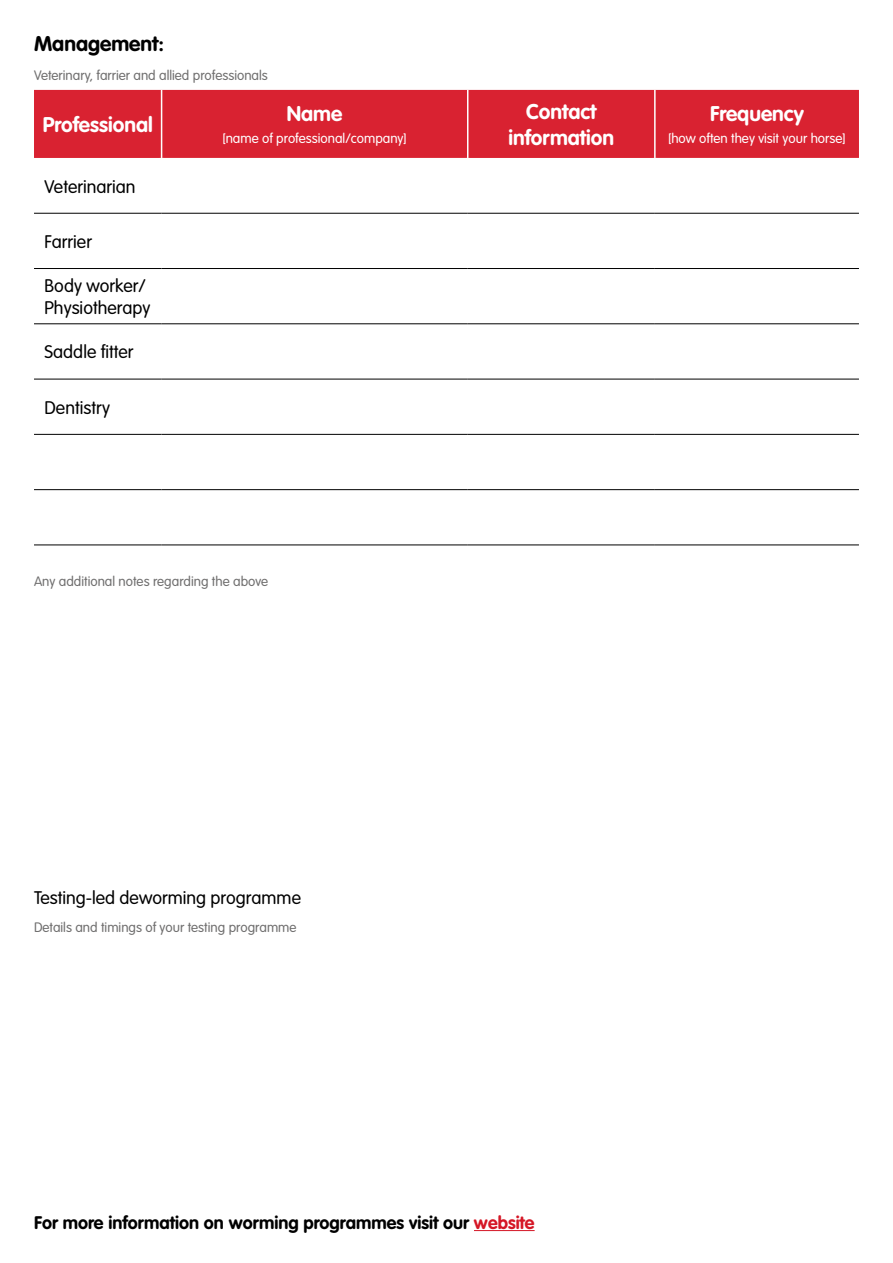
<style>
.page{position:relative;width:893px;height:1263px;background:#fff}
.page>*{position:absolute;margin:0;border:0;box-sizing:border-box;transform-origin:0 0}
.t1{font:700 21px/25.2px "VAG Rounded Std";color:#fff;text-align:center}
.t2{font:700 21px "VAG Rounded Std";color:#000}
.t3{font:300 18px/21.6px "VAG Rounded Std";color:#000}
.t4{font:700 18px "VAG Rounded Std";color:#000}
.t5{font:300 13.5px "VAG Rounded Std";color:#706f6f}
.t6{font:300 13.5px "VAG Rounded Std";color:#fff}
.s1{color:#d51726}
</style>
<div class="page">
<div style="left:34px;top:90px;width:825px;height:68px;background:#d92231"></div>
<svg style="left:164px;top:212px;width:695px;height:279px"></svg>
<hr style="left:161px;top:90px;width:1px;height:68px;background:#fff">
<hr style="left:467px;top:90px;width:1px;height:68px;background:#fff">
<hr style="left:654px;top:90px;width:2px;height:68px;background:#fff">
<div style="left:465px;top:158px;width:5px;height:55px;background:#fff"></div>
<div style="left:465px;top:214px;width:5px;height:54px;background:#fff"></div>
<div style="left:465px;top:269px;width:5px;height:54px;background:#fff"></div>
<div style="left:465px;top:324px;width:5px;height:55px;background:#fff"></div>
<div style="left:465px;top:379px;width:5px;height:55px;background:#fff"></div>
<div style="left:465px;top:435px;width:5px;height:54px;background:#fff"></div>
<div style="left:465px;top:490px;width:5px;height:54px;background:#fff"></div>
<hr style="left:653px;top:158px;width:4px;height:55px;background:#fff">
<hr style="left:653px;top:214px;width:4px;height:54px;background:#fff">
<hr style="left:653px;top:269px;width:4px;height:54px;background:#fff">
<hr style="left:653px;top:324px;width:4px;height:55px;background:#fff">
<hr style="left:653px;top:379px;width:4px;height:55px;background:#fff">
<hr style="left:653px;top:435px;width:4px;height:54px;background:#fff">
<hr style="left:653px;top:490px;width:4px;height:54px;background:#fff">
<hr style="left:34px;top:213px;width:128px;height:1px;background:#000">
<hr style="left:162px;top:213px;width:306px;height:1px;background:#000">
<hr style="left:468px;top:213px;width:187px;height:1px;background:#000">
<hr style="left:655px;top:213px;width:204px;height:1px;background:#000">
<hr style="left:34px;top:268px;width:128px;height:1px;background:#000">
<hr style="left:162px;top:268px;width:306px;height:1px;background:#000">
<hr style="left:468px;top:268px;width:187px;height:1px;background:#000">
<hr style="left:655px;top:268px;width:204px;height:1px;background:#000">
<hr style="left:34px;top:323px;width:128px;height:1px;background:#000">
<hr style="left:162px;top:323px;width:306px;height:1px;background:#000">
<hr style="left:468px;top:323px;width:187px;height:1px;background:#000">
<hr style="left:655px;top:323px;width:204px;height:1px;background:#000">
<hr style="left:34px;top:379px;width:128px;height:1px;background:#000">
<hr style="left:162px;top:379px;width:306px;height:1px;background:#000">
<hr style="left:468px;top:379px;width:187px;height:1px;background:#000">
<hr style="left:655px;top:379px;width:204px;height:1px;background:#000">
<hr style="left:34px;top:434px;width:128px;height:1px;background:#000">
<hr style="left:162px;top:434px;width:306px;height:1px;background:#000">
<hr style="left:468px;top:434px;width:187px;height:1px;background:#000">
<hr style="left:655px;top:434px;width:204px;height:1px;background:#000">
<hr style="left:34px;top:489px;width:128px;height:1px;background:#000">
<hr style="left:162px;top:489px;width:306px;height:1px;background:#000">
<hr style="left:468px;top:489px;width:187px;height:1px;background:#000">
<hr style="left:655px;top:489px;width:204px;height:1px;background:#000">
<hr style="left:34px;top:544px;width:128px;height:1px;background:#000">
<hr style="left:162px;top:544px;width:306px;height:1px;background:#000">
<hr style="left:468px;top:544px;width:187px;height:1px;background:#000">
<hr style="left:655px;top:544px;width:204px;height:1px;background:#000">
<hr style="left:474px;top:1230px;width:61px;height:1px;background:#d51726">
<h1 class="t2" style="left:34px;top:32px;width:132px">Management:</h1>
<p class="t5" style="left:34px;top:67px;width:235px">Veterinary, farrier and allied professionals</p>
<h1 class="t1" style="left:43px;top:113px;width:112px">Professional</h1>
<h2 class="t3" style="left:45px;top:176px;width:92px">Veterinarian</h2>
<h2 class="t3" style="left:45px;top:231px;width:49px">Farrier</h2>
<h2 class="t3" style="left:45px;top:276px;width:107px">Body worker/<br>Physiotherapy</h2>
<h2 class="t3" style="left:45px;top:342px;width:90px">Saddle fitter</h2>
<h2 class="t3" style="left:45px;top:397px;width:67px">Dentistry</h2>
<h1 class="t1" style="left:287px;top:102px;width:57px">Name</h1>
<p class="t6" style="left:222px;top:131px;width:186px">[name of professional/company]</p>
<p class="t5" style="left:34px;top:574px;width:236px">Any additional notes regarding the above</p>
<h1 class="t1" style="left:508px;top:100px;width:107px">Contact information</h1>
<h1 class="t1" style="left:710px;top:102px;width:95px">Frequency</h1>
<p class="t6" style="left:668px;top:131px;width:179px">[how often they visit your horse]</p>
<h2 class="t3" style="left:34px;top:887px;width:268px">Testing-led deworming programme</h2>
<p class="t5" style="left:34px;top:919px;width:264px">Details and timings of your testing programme</p>
<h2 class="t4" style="left:34px;top:1212px;width:502px">For more information on worming programmes visit our <span class="s1">website</span></h2>
</div>
